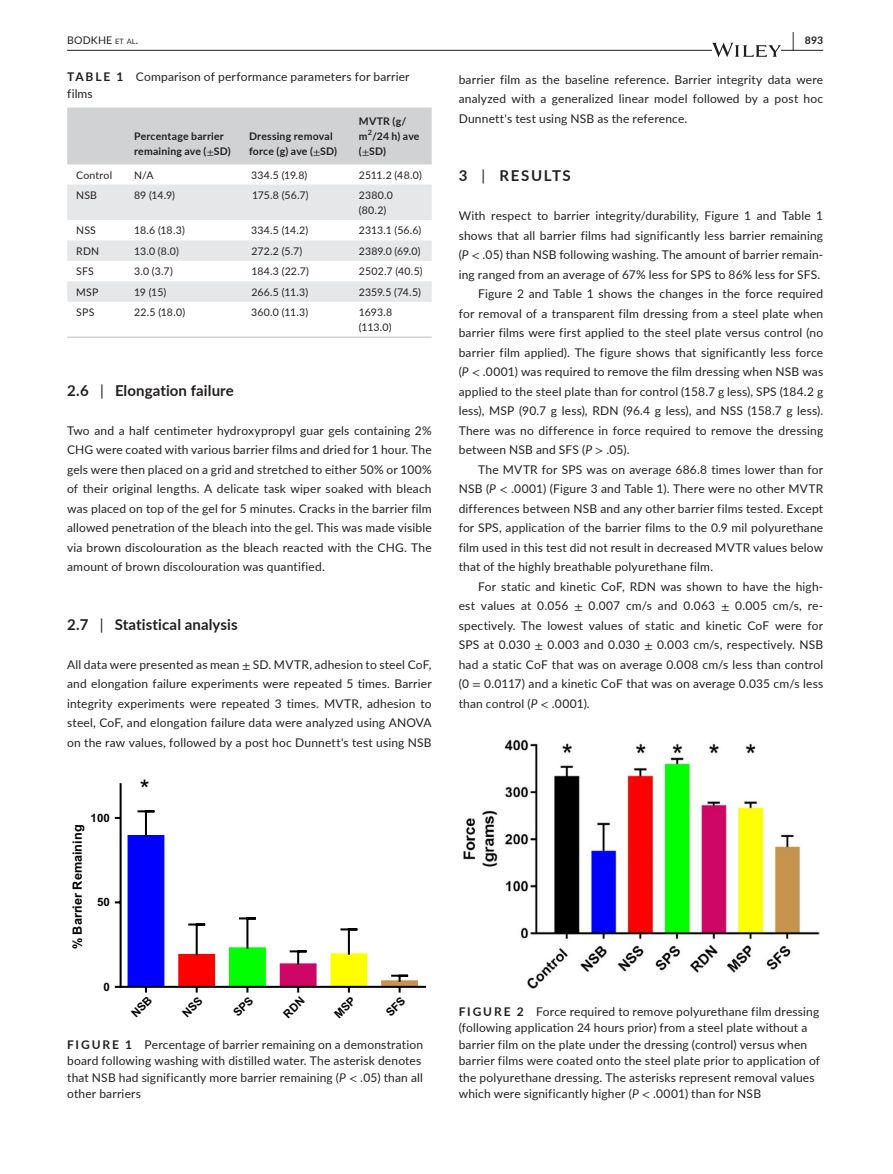
<style>
.page{position:relative;width:893px;height:1174px;background:#fff}
.page>*{position:absolute;margin:0;border:0;box-sizing:border-box;transform-origin:0 0}
.t1{font:25.35px "Arial";color:#000}
.t2{font:700 19.5px "Lato";color:#231f20;scale:.48 1}
.t3{font:700 15px "Lato";letter-spacing:.01em;color:#231f20}
.t4{font:700 15px "Lato";letter-spacing:.105em;color:#231f20}
.t5{font:700 12.75px "Arial";color:#000}
.t6{font:12px/19.5px "Lato";letter-spacing:.015em;color:#231f20;text-align:justify}
.t7{font:700 11.55px "Arial";color:#000}
.t8{font:10.5px/15px "Lato";letter-spacing:.01em;color:#231f20}
.t9{font:700 10.5px/15px "Lato";letter-spacing:.02em;color:#231f20}
.t10{font:10.5px "Lato";letter-spacing:.02em;color:#231f20}
.s1{font-size:7.35px}
.s2{font-weight:700}
.s3{font-family:"STIX";font-weight:400}
.s4{font-weight:400}
.s5{font-family:"STIX"}
.s6{font-style:italic}
.s7{color:#fff}
</style>
<div class="page">
<hr style="left:67px;top:50px;width:756px;height:1px;background:#231f20">
<svg style="left:712px;top:43px;width:69px;height:14px"></svg>
<hr style="left:120px;top:985px;width:306px;height:2px;background:#000">
<hr style="left:120px;top:783px;width:2px;height:204px;background:#000">
<div style="left:67px;top:107px;width:365px;height:57px;background:#d1d2d4"></div>
<svg style="left:67px;top:184px;width:365px;height:118px;fill:#e6e7e9"></svg>
<hr style="left:67px;top:336px;width:58px;height:2px;background:#d1d2d4">
<hr style="left:125px;top:336px;width:115px;height:2px;background:#d1d2d4">
<hr style="left:240px;top:336px;width:110px;height:2px;background:#d1d2d4">
<hr style="left:350px;top:336px;width:82px;height:2px;background:#d1d2d4">
<img style="left:463px;top:739px;width:356px;height:249px">
<svg style="left:128px;top:810px;width:36px;height:183px"></svg>
<svg style="left:178px;top:923px;width:37px;height:70px"></svg>
<svg style="left:229px;top:917px;width:37px;height:76px"></svg>
<svg style="left:280px;top:950px;width:37px;height:43px"></svg>
<svg style="left:330px;top:928px;width:37px;height:65px"></svg>
<svg style="left:381px;top:974px;width:37px;height:19px"></svg>
<h2 class="t2" style="left:792px;top:25px;width:7px">|</h2>
<p class="t10" style="left:67px;top:33px;width:73px">BODKHE <span class="s1">et al</span>.</p>
<p class="t9" style="left:805px;top:32px;width:20px">893</p>
<p class="t6" style="left:67px;top:68px;width:344px;line-height:16.5px"><span class="s2">TABLE 1</span> Comparison of performance parameters for barrier films</p>
<p class="t9" style="left:134px;top:128px;width:98px">Percentage barrier remaining ave (<span class="s3">±</span>SD)</p>
<p class="t9" style="left:249px;top:128px;width:90px">Dressing removal force (g) ave (<span class="s3">±</span>SD)</p>
<p class="t9" style="left:359px;top:113px;width:62px">MVTR (g/ m<sup>2</sup>/24 h) ave (<span class="s3">±</span>SD)</p>
<p class="t8" style="left:76px;top:167px;width:38px">Control</p>
<p class="t8" style="left:134px;top:167px;width:21px">N/A</p>
<p class="t8" style="left:251px;top:167px;width:58px">334.5 (19.8)</p>
<p class="t8" style="left:359px;top:167px;width:65px">2511.2 (48.0)</p>
<p class="t8" style="left:76px;top:187px;width:22px">NSB</p>
<p class="t8" style="left:134px;top:187px;width:42px">89 (14.9)</p>
<p class="t8" style="left:252px;top:187px;width:58px">175.8 (56.7)</p>
<p class="t8" style="left:359px;top:187px;width:36px">2380.0 (80.2)</p>
<p class="t8" style="left:76px;top:223px;width:21px">NSS</p>
<p class="t8" style="left:134px;top:223px;width:52px">18.6 (18.3)</p>
<p class="t8" style="left:251px;top:223px;width:59px">334.5 (14.2)</p>
<p class="t8" style="left:359px;top:223px;width:64px">2313.1 (56.6)</p>
<p class="t8" style="left:76px;top:243px;width:25px">RDN</p>
<p class="t8" style="left:134px;top:243px;width:46px">13.0 (8.0)</p>
<p class="t8" style="left:252px;top:243px;width:52px">272.2 (5.7)</p>
<p class="t8" style="left:359px;top:243px;width:63px">2389.0 (69.0)</p>
<p class="t8" style="left:76px;top:264px;width:19px">SFS</p>
<p class="t8" style="left:134px;top:264px;width:40px">3.0 (3.7)</p>
<p class="t8" style="left:251px;top:264px;width:59px">184.3 (22.7)</p>
<p class="t8" style="left:359px;top:264px;width:65px">2502.7 (40.5)</p>
<p class="t8" style="left:76px;top:284px;width:24px">MSP</p>
<p class="t8" style="left:134px;top:284px;width:34px">19 (15)</p>
<p class="t8" style="left:251px;top:284px;width:58px">266.5 (11.3)</p>
<p class="t8" style="left:359px;top:284px;width:64px">2359.5 (74.5)</p>
<p class="t8" style="left:76px;top:304px;width:20px">SPS</p>
<p class="t8" style="left:134px;top:304px;width:53px">22.5 (18.0)</p>
<p class="t8" style="left:251px;top:304px;width:58px">360.0 (11.3)</p>
<p class="t8" style="left:359px;top:304px;width:35px">1693.8 (113.0)</p>
<p class="t3" style="left:67px;top:379px;width:168px">2.6 <span class="s4">|</span> Elongation failure</p>
<p class="t6" style="left:67px;top:420px;width:366px">Two and a half centimeter hydroxypropyl guar gels containing 2% CHG were coated with various barrier films and dried for 1 hour. The gels were then placed on a grid and stretched to either 50% or 100% of their original lengths. A delicate task wiper soaked with bleach was placed on top of the gel for 5 minutes. Cracks in the barrier film allowed penetration of the bleach into the gel. This was made visible via brown discolouration as the bleach reacted with the CHG. The amount of brown discolouration was quantified.</p>
<p class="t3" style="left:67px;top:613px;width:172px">2.7 <span class="s4">|</span> Statistical analysis</p>
<p class="t6" style="left:67px;top:654px;width:366px">All data were presented as mean <span class="s5">±</span> SD. MVTR, adhesion to steel CoF, and elongation failure experiments were repeated 5 times. Barrier integrity experiments were repeated 3 times. MVTR, adhesion to steel, CoF, and elongation failure data were analyzed using ANOVA on the raw values, followed by a post hoc Dunnett's test using NSB</p>
<p class="t7" style="left:91px;top:810px;width:21px">100</p>
<p class="t5" style="left:69px;top:949px;width:126px;rotate:-90deg">% Barrier Remaining</p>
<p class="t7" style="left:97px;top:894px;width:14px">50</p>
<p class="t7" style="left:103px;top:978px;width:8px">0</p>
<h1 class="t1" style="left:140px;top:773px;width:11px">*</h1>
<p class="t6" style="left:67px;top:1035px;width:357px;line-height:16.5px;text-align:left"><span class="s2">FIGURE 1</span> Percentage of barrier remaining on a demonstration board following washing with distilled water. The asterisk denotes that NSB had significantly more barrier remaining (<span class="s6">P</span> <span class="s5">&lt;</span> .05) than all</p>
<p class="t6" style="left:459px;top:69px;width:366px">barrier film as the baseline reference. Barrier integrity data were analyzed with a generalized linear model followed by a post hoc Dunnett's test using NSB as the reference.</p>
<p class="t4" style="left:459px;top:165px;width:114px">3 <span class="s4">|</span> RESULTS</p>
<p class="t6" style="left:459px;top:206px;width:366px">With respect to barrier integrity/durability, Figure 1 and Table 1</p>
<p class="t6" style="left:459px;top:225px;width:366px">shows that all barrier films had significantly less barrier remaining</p>
<p class="t6" style="left:459px;top:245px;width:366px">(<span class="s6">P</span> <span class="s5">&lt;</span> .05) than NSB following washing. The amount of barrier remain-</p>
<p class="t6" style="left:459px;top:264px;width:363px">ing ranged from an average of 67% less for SPS to 86% less for SFS.</p>
<p class="t6" style="left:478px;top:284px;width:347px">Figure 2 and Table 1 shows the changes in the force required</p>
<p class="t6" style="left:459px;top:303px;width:366px">for removal of a transparent film dressing from a steel plate when</p>
<p class="t6" style="left:459px;top:323px;width:366px">barrier films were first applied to the steel plate versus control (no</p>
<p class="t6" style="left:459px;top:342px;width:366px">barrier film applied). The figure shows that significantly less force</p>
<p class="t6" style="left:459px;top:362px;width:366px">(<span class="s6">P</span> <span class="s5">&lt;</span> .0001) was required to remove the film dressing when NSB was</p>
<p class="t6" style="left:459px;top:381px;width:366px">applied to the steel plate than for control (158.7 g less), SPS (184.2 g</p>
<p class="t6" style="left:459px;top:401px;width:366px">less), MSP (90.7 g less), RDN (96.4 g less), and NSS (158.7 g less).</p>
<p class="t6" style="left:459px;top:420px;width:366px">There was no difference in force required to remove the dressing</p>
<p class="t6" style="left:459px;top:440px;width:172px">between NSB and SFS (<span class="s6">P</span> <span class="s5">&gt;</span> .05).</p>
<p class="t6" style="left:478px;top:459px;width:346px">The MVTR for SPS was on average 686.8 times lower than for</p>
<p class="t6" style="left:459px;top:479px;width:366px">NSB (<span class="s6">P</span> <span class="s5">&lt;</span> .0001) (Figure 3 and Table 1). There were no other MVTR</p>
<p class="t6" style="left:459px;top:498px;width:366px">differences between NSB and any other barrier films tested. Except</p>
<p class="t6" style="left:459px;top:518px;width:366px">for SPS, application of the barrier films to the 0.9 mil polyurethane</p>
<p class="t6" style="left:459px;top:537px;width:366px">film used in this test did not result in decreased MVTR values below</p>
<p class="t6" style="left:459px;top:557px;width:256px">that of the highly breathable polyurethane film.</p>
<p class="t6" style="left:478px;top:576px;width:347px">For static and kinetic CoF, RDN was shown to have the high-</p>
<p class="t6" style="left:459px;top:596px;width:366px">est values at 0.056 <span class="s5">±</span> 0.007 cm/s and 0.063 <span class="s5">±</span> 0.005 cm/s, re-</p>
<p class="t6" style="left:459px;top:615px;width:366px">spectively. The lowest values of static and kinetic CoF were for</p>
<p class="t6" style="left:459px;top:635px;width:366px">SPS at 0.030 <span class="s5">±</span> 0.003 and 0.030 <span class="s5">±</span> 0.003 cm/s, respectively. NSB</p>
<p class="t6" style="left:459px;top:654px;width:366px">had a static CoF that was on average 0.008 cm/s less than control</p>
<p class="t6" style="left:459px;top:674px;width:366px">(0 <span class="s5">=</span> 0.0117) and a kinetic CoF that was on average 0.035 cm/s less</p>
<p class="t6" style="left:459px;top:693px;width:133px">than control (<span class="s6">P</span> <span class="s5">&lt;</span> .0001).</p>
<p class="t6" style="left:459px;top:1002px;width:363px;line-height:16.5px;text-align:left"><span class="s2">FIGURE 2</span> Force required to remove polyurethane film dressing (following application 24 hours prior) from a steel plate without a barrier film on the plate under the dressing (control) versus when barrier films were coated onto the steel plate prior to application of the polyurethane dressing. The asterisks represent removal values which were significantly higher (<span class="s6">P</span> <span class="s5">&lt;</span> .0001) than for NSB <span class="s7">[Colour</span></p>
</div>
